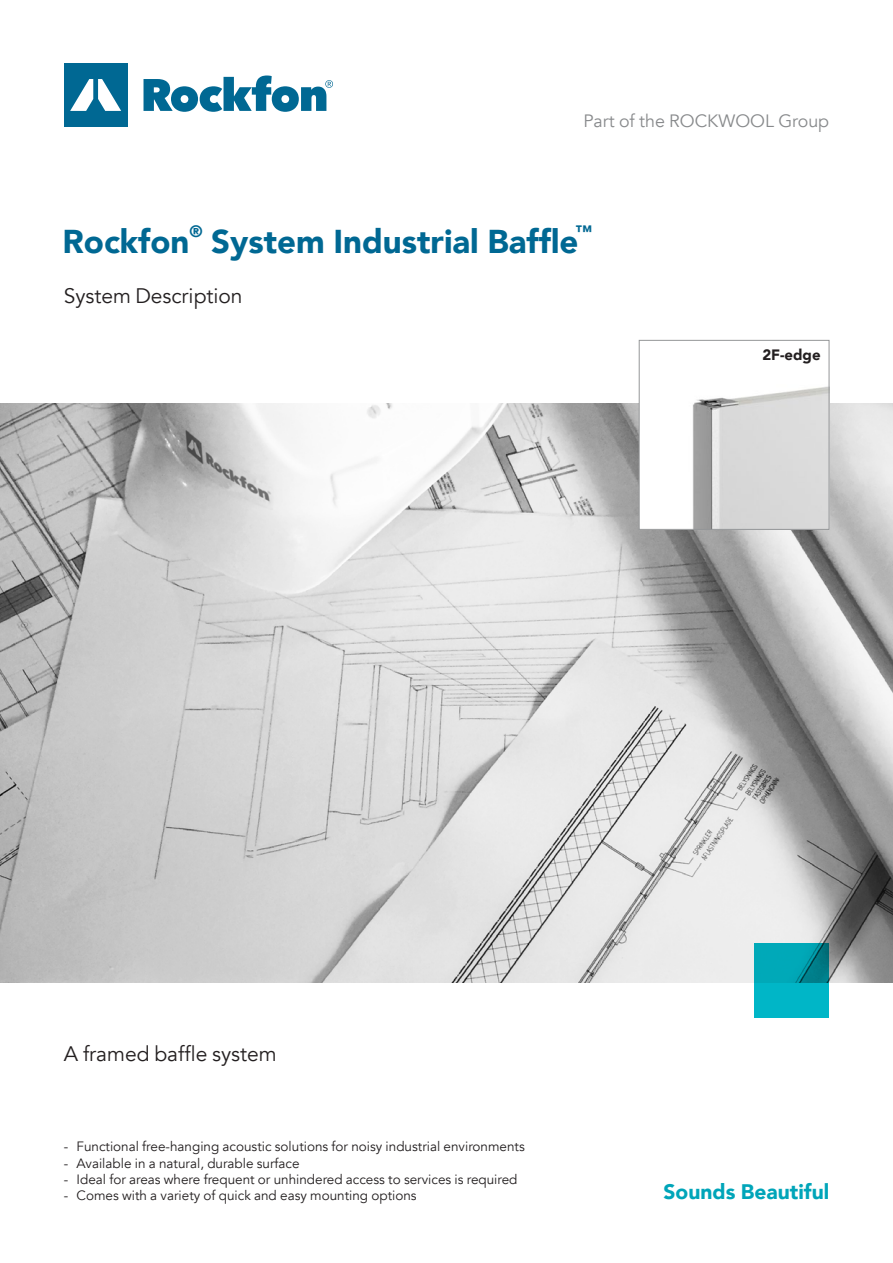
<style>
.page{position:relative;width:893px;height:1263px;background:#fff}
.page>*{position:absolute;margin:0;border:0;box-sizing:border-box;transform-origin:0 0}
.t1{font:900 33px "Avenir";color:#006893}
.t2{font:21px "Avenir";color:#231f20}
.t3{font:900 21px "Avenir";color:#00a5b9}
.t4{font:17.85px "Avenir";color:#888a8c}
.t5{font:900 16.5px "Avenir";color:#006893}
.t6{font:900 15px "Avenir";color:#231f20}
.t7{font:13.5px "Avenir";color:#231f20}
</style>
<div class="page">
<img style="left:0;top:404px;width:893px;height:578px">
<svg style="left:144px;top:75px;width:189px;height:37px"></svg>
<div style="left:64px;top:63px;width:64px;height:64px;background:#006893"></div>
<svg style="left:70px;top:79px;width:51px;height:32px"></svg>
<svg style="left:754px;top:943px;width:75px;height:74px;background:#00a7b6"></svg>
<img style="left:641px;top:386px;width:186px;height:141px">
<div style="left:639px;top:340px;width:190px;height:189px;border:1px solid #949698"></div>
<h3 class="t4" style="left:583px;top:110px;width:247px">Part of the ROCKWOOL Group</h3>
<h1 class="t1" style="left:63px;top:213px;width:129px">Rockfon</h1>
<p class="t5" style="left:190px;top:217px;width:15px">®</p>
<h1 class="t1" style="left:211px;top:213px;width:369px">System Industrial Baffle</h1>
<p class="t5" style="left:576px;top:217px;width:18px">™</p>
<h2 class="t2" style="left:64px;top:283px;width:180px">System Description</h2>
<p class="t6" style="left:762px;top:341px;width:60px">2F-edge</p>
<h2 class="t2" style="left:64px;top:1041px;width:215px">A framed baffle system</h2>
<p class="t7" style="left:64px;top:1138px;width:463px">- Functional free-hanging acoustic solutions for noisy industrial environments</p>
<p class="t7" style="left:64px;top:1155px;width:237px">- Available in a natural, durable surface</p>
<p class="t7" style="left:64px;top:1171px;width:455px">- Ideal for areas where frequent or unhindered access to services is required</p>
<p class="t7" style="left:64px;top:1187px;width:354px">- Comes with a variety of quick and easy mounting options</p>
<h2 class="t3" style="left:664px;top:1174px;width:167px">Sounds Beautiful</h2>
</div>
